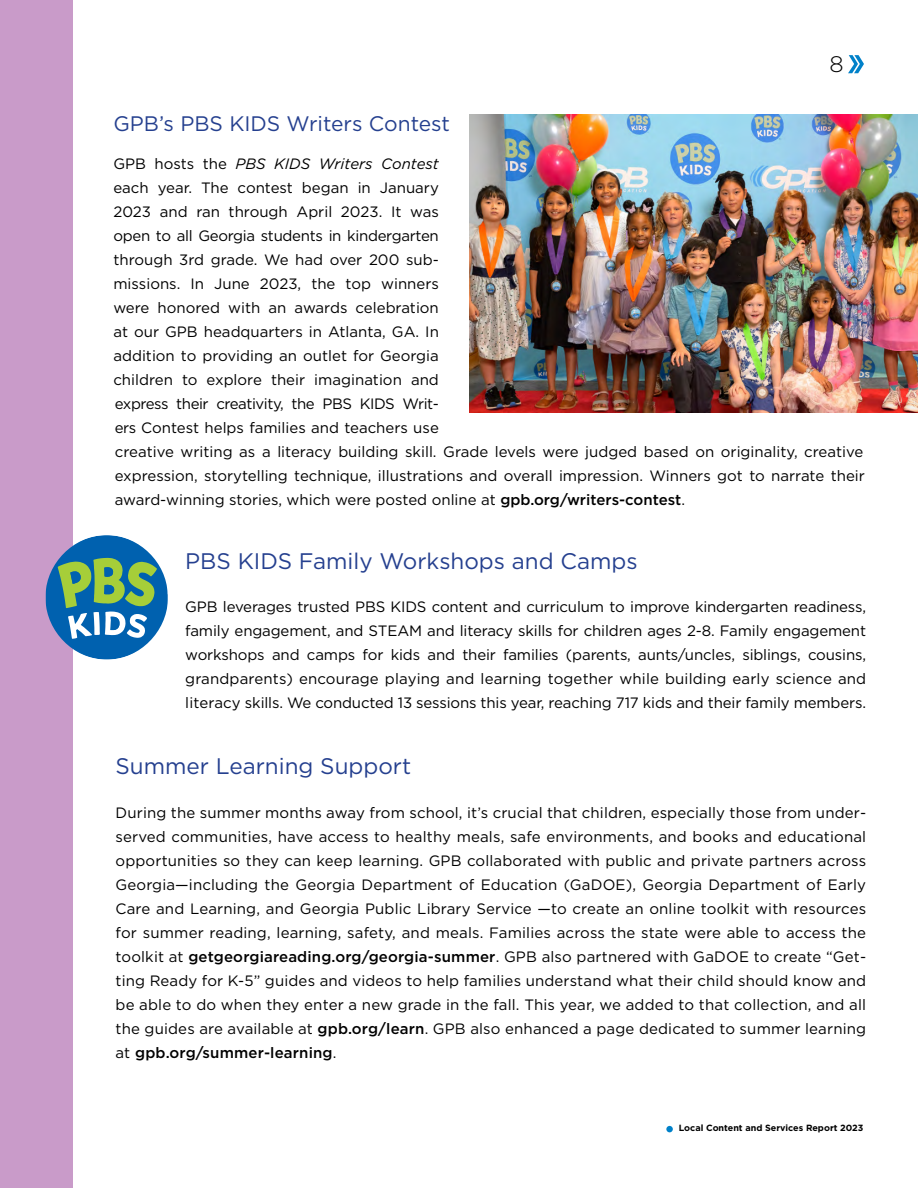
<style>
.page{position:relative;width:918px;height:1188px;background:#fff}
.page>*{position:absolute;margin:0;border:0;box-sizing:border-box;transform-origin:0 0}
.t1{font:22.5px "Gotham";color:#25408f}
.t2{font:300 22.5px "Gotham";color:#000}
.t3{font:21px "Gotham";color:#25408f}
.t4{font:15px/24px "Gotham";color:#000;text-align:justify}
.t5{font:700 9px "Gotham";color:#000}
.s1{font-style:italic}
.s2{font-weight:500}
</style>
<div class="page">
<div style="left:0;top:0;width:73px;height:1188px;background:#c99bc9"></div>
<img style="left:470px;top:114px;width:448px;height:299px">
<svg style="left:46px;top:535px;width:122px;height:125px"></svg>
<svg style="left:848px;top:55px;width:16px;height:18px"></svg>
<div style="left:666px;top:1126px;width:7px;height:6px;background:#0081c9;border-radius:50%"></div>
<h1 class="t2" style="left:829px;top:50px;width:16px">8</h1>
<h2 class="t3" style="left:113px;top:110px;width:338px">GPB’s PBS KIDS Writers Contest</h2>
<p class="t4" style="left:113px;top:152px;width:753px;text-align:left">GPB hosts the <span class="s1">PBS KIDS Writers Contest<br></span>each year. The contest began in January<br>2023 and ran through April 2023. It was<br>open to all Georgia students in kindergarten<br>through 3rd grade. We had over 200 sub-<br>missions. In June 2023, the top winners<br>were honored with an awards celebration<br>at our GPB headquarters in Atlanta, GA. In<br>addition to providing an outlet for Georgia<br>children to explore their imagination and<br>express their creativity, the PBS KIDS Writ-<br>ers Contest helps families and teachers use<br>creative writing as a literacy building skill. Grade levels were judged based on originality, creative expression, storytelling technique, illustrations and overall impression. Winners got to narrate their award-winning stories, which were posted online at <span class="s2">gpb.org/writers-contest</span>.</p>
<h1 class="t1" style="left:185px;top:546px;width:454px">PBS KIDS Family Workshops and Camps</h1>
<p class="t4" style="left:185px;top:595px;width:682px">GPB leverages trusted PBS KIDS content and curriculum to improve kindergarten readiness, family engagement, and STEAM and literacy skills for children ages 2-8. Family engagement workshops and camps for kids and their families (parents, aunts/uncles, siblings, cousins, grandparents) encourage playing and learning together while building early science and literacy skills. We conducted 13 sessions this year, reaching 717 kids and their family members.</p>
<h1 class="t1" style="left:116px;top:752px;width:297px">Summer Learning Support</h1>
<p class="t4" style="left:116px;top:801px;width:752px">During the summer months away from school, it’s crucial that children, especially those from under&shy;served communities, have access to healthy meals, safe environments, and books and educational opportunities so they can keep learning. GPB collaborated with public and private partners across Georgia—including the Georgia Department of Education (GaDOE), Georgia Department of Early Care and Learning, and Georgia Public Library Service —to create an online toolkit with resources for summer reading, learning, safety, and meals. Families across the state were able to access the toolkit at <span class="s2">getgeorgiareading.org/georgia-summer</span>. GPB also partnered with GaDOE to create “Get&shy;ting Ready for K-5” guides and videos to help families understand what their child should know and be able to do when they enter a new grade in the fall. This year, we added to that collection, and all the guides are available at <span class="s2">gpb.org/learn</span>. GPB also enhanced a page dedicated to summer learning at <span class="s2">gpb.org/summer-learning</span>.</p>
<p class="t5" style="left:679px;top:1122px;width:186px">Local Content and Services Report 2023</p>
</div>
